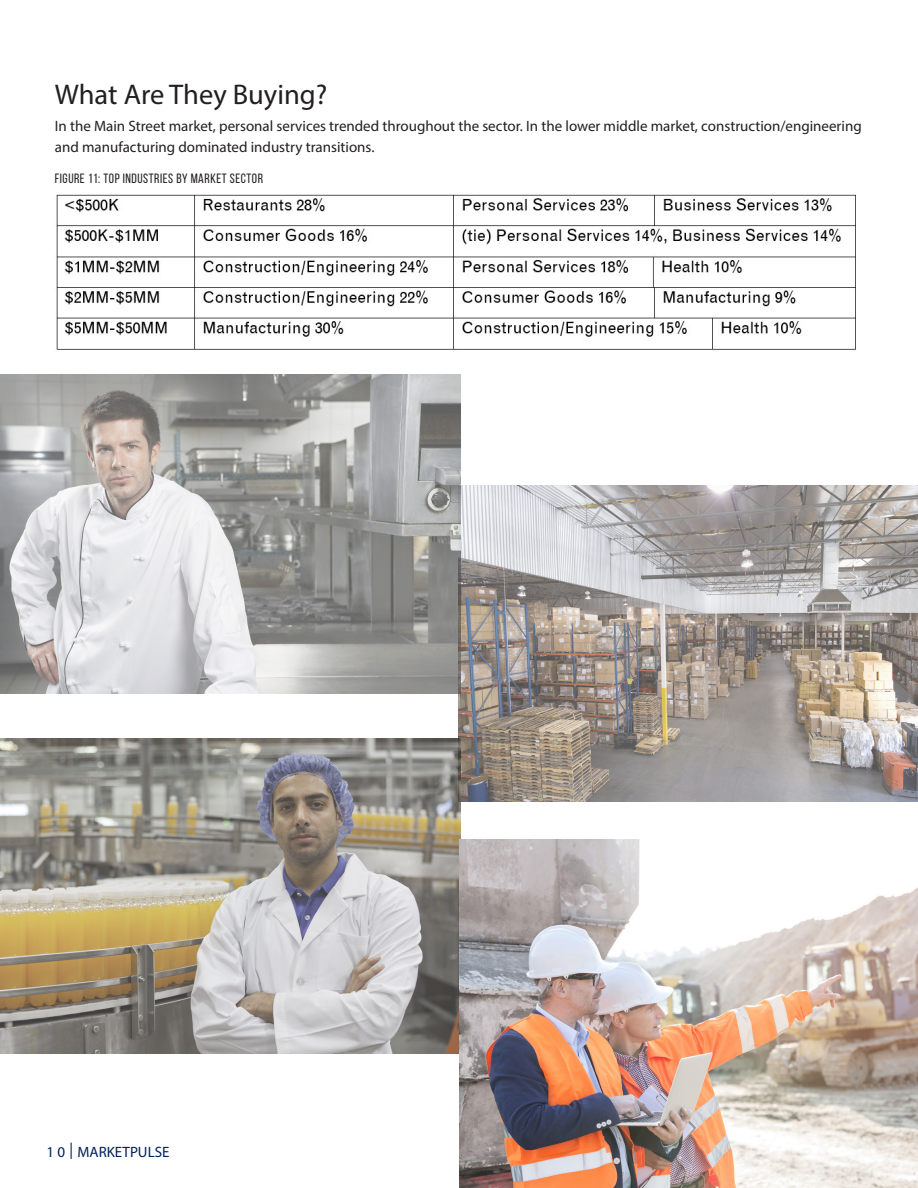
<style>
.page{position:relative;width:918px;height:1188px;background:#fff}
.page>*{position:absolute;margin:0;border:0;box-sizing:border-box;transform-origin:0 0}
.body{font:28.5px "Myriad Pro";color:#231f20}
.body-2{font:15px/21px "Myriad Pro";color:#231f20}
.t1{font:15px "Myriad Pro";color:#00215c}
.body-3{font:13.5px "Bebas Neue";letter-spacing:.04em;color:#231f20}
.s1{font-family:"Bebas Neue";font-size:20.7px}
</style>
<div class="page">
<img style="left:56px;top:194px;width:800px;height:156px">
<img style="left:459px;top:485px;width:459px;height:317px">
<img style="left:0;top:375px;width:461px;height:318px">
<img style="left:0;top:739px;width:461px;height:315px">
<img style="left:460px;top:839px;width:458px;height:349px">
<p class="body" style="left:55px;top:77px;width:274px">What Are They Buying?</p>
<p class="body-2" style="left:55px;top:115px;width:808px">In the Main Street market, personal services trended throughout the sector. In the lower middle market, construction/engineering and manufacturing dominated industry transitions.</p>
<p class="body-3" style="left:55px;top:171px;width:210px">FIGURE 11: TOP INDUSTRIES BY MARKET SECTOR</p>
<p class="t1" style="left:46px;top:1143px;width:125px">1 0 <span class="s1">|</span> MARKETPULSE</p>
</div>
